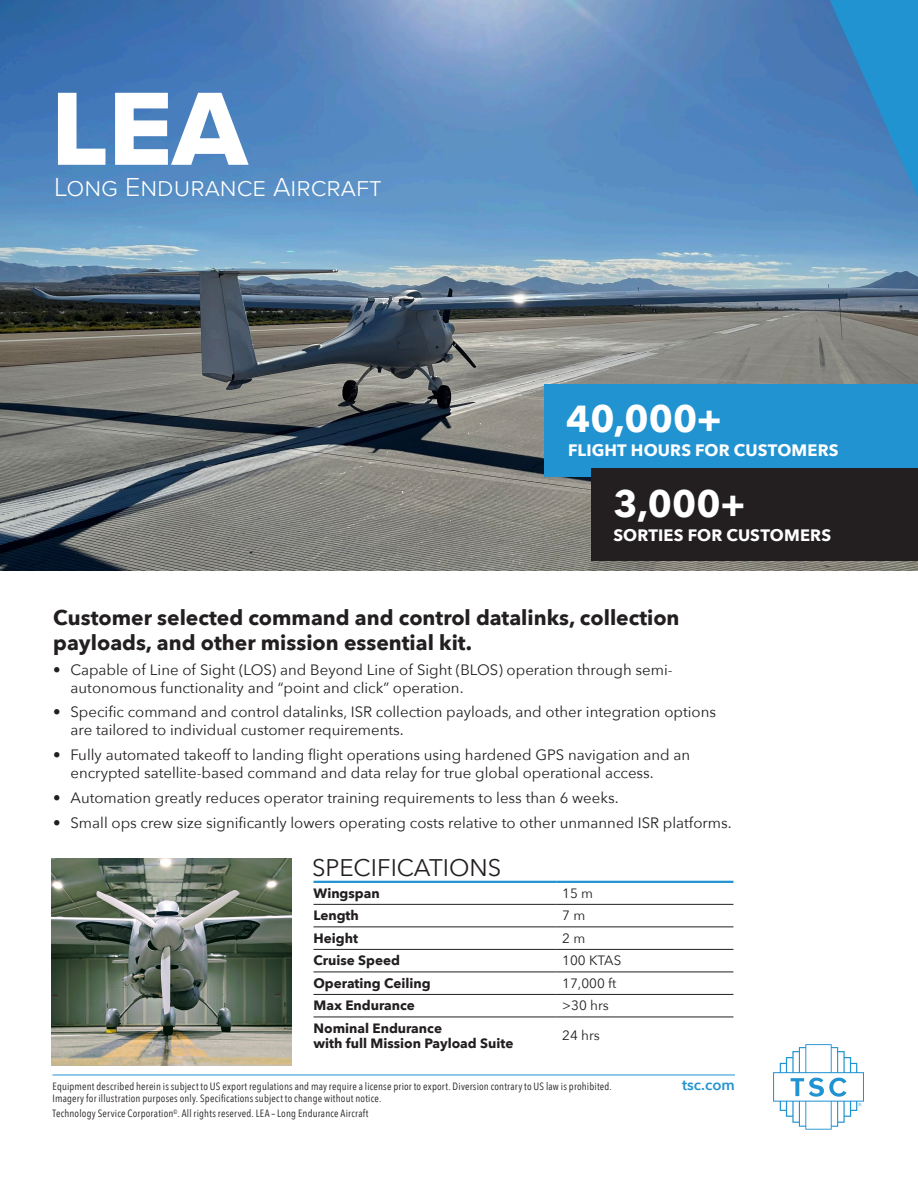
<style>
.page{position:relative;width:918px;height:1188px;background:#fff}
.page>*{position:absolute;margin:0;border:0;box-sizing:border-box;transform-origin:0 0}
.t1{font:108px "Proxima Nova Extrabld";color:#fff}
.t2{font:700 37.5px "Avenir Next";letter-spacing:.005em;color:#fff}
.Sub_Title{font:300 27px "Proxima Nova";color:#fff}
._16pt_Title_Bold{font:24px "Avenir Next";color:#231f20}
.t3{font:700 21px/25.2px "Avenir Next";color:#231f20}
.t4{font:700 16.5px "Avenir Next";letter-spacing:.005em;color:#fff}
.t5{font:15px/18px "Avenir Next";color:#231f20}
.Hyperlink{font:600 15px "Avenir Next";color:#2193d1}
.Paragraph-8pt_Black_Text_Bold{font:700 13.5px/15px "Avenir Next";color:#231f20}
.Table_8pt_no_spacing{font:13.5px "Avenir Next";color:#231f20}
.Legal_Disclaimer_bottom{font:10.5px/12px "Avenir Next Condensed";letter-spacing:.02em;color:#231f20}
</style>
<div class="page">
<img style="left:0;top:0;width:918px;height:570px">
<svg style="left:773px;top:1044px;width:91px;height:86px"></svg>
<svg style="left:830px;top:0;width:88px;height:197px;background:#3688c4"></svg>
<hr style="left:52px;top:1075px;width:683px;height:1px;background:#2193d1">
<hr style="left:314px;top:881px;width:242px;height:2px;background:#2193d1">
<hr style="left:556px;top:881px;width:177px;height:2px;background:#2193d1">
<hr style="left:314px;top:904px;width:242px;height:1px;background:#231f20">
<hr style="left:556px;top:904px;width:177px;height:1px;background:#231f20">
<hr style="left:314px;top:927px;width:242px;height:1px;background:#231f20">
<hr style="left:556px;top:927px;width:177px;height:1px;background:#231f20">
<hr style="left:314px;top:949px;width:242px;height:1px;background:#231f20">
<hr style="left:556px;top:949px;width:177px;height:1px;background:#231f20">
<hr style="left:314px;top:972px;width:242px;height:1px;background:#231f20">
<hr style="left:556px;top:972px;width:177px;height:1px;background:#231f20">
<hr style="left:314px;top:994px;width:242px;height:1px;background:#231f20">
<hr style="left:556px;top:994px;width:177px;height:1px;background:#231f20">
<hr style="left:314px;top:1017px;width:242px;height:1px;background:#231f20">
<hr style="left:556px;top:1017px;width:177px;height:1px;background:#231f20">
<img style="left:51px;top:858px;width:240px;height:207px">
<div style="left:544px;top:384px;width:374px;height:93px;background:#2193d1"></div>
<div style="left:592px;top:468px;width:326px;height:92px;background:#231f20"></div>
<p class="t1" style="left:51px;top:48px;width:198px">LEA</p>
<p class="Sub_Title" style="left:54px;top:167px;width:329px">Long Endurance Aircraft</p>
<p class="t2" style="left:566px;top:387px;width:157px">40,000+</p>
<p class="t4" style="left:568px;top:435px;width:272px">FLIGHT HOURS FOR CUSTOMERS</p>
<p class="t2" style="left:613px;top:472px;width:133px">3,000+</p>
<p class="t4" style="left:613px;top:520px;width:219px">SORTIES FOR CUSTOMERS</p>
<p class="t3" style="left:53px;top:604px;width:628px">Customer selected command and control datalinks, collection payloads, and other mission essential kit.</p>
<p class="t5" style="left:71px;top:660px;width:604px;text-indent:-17px">• Capable of Line of Sight (LOS) and Beyond Line of Sight (BLOS) operation through semi&shy;autonomous functionality and “point and click” operation.</p>
<p class="t5" style="left:71px;top:703px;width:647px;text-indent:-17px">• Specific command and control datalinks, ISR collection payloads, and other integration options are tailored to individual customer requirements.</p>
<p class="t5" style="left:71px;top:745px;width:621px;text-indent:-17px">• Fully automated takeoff to landing flight operations using hardened GPS navigation and an encrypted satellite-based command and data relay for true global operational access.</p>
<p class="t5" style="left:53px;top:788px;width:567px">• Automation greatly reduces operator training requirements to less than 6 weeks.</p>
<p class="t5" style="left:53px;top:813px;width:680px">• Small ops crew size significantly lowers operating costs relative to other unmanned ISR platforms.</p>
<p class="_16pt_Title_Bold" style="left:312px;top:847px;width:191px">SPECIFICATIONS</p>
<p class="Paragraph-8pt_Black_Text_Bold" style="left:314px;top:885px;width:68px">Wingspan</p>
<p class="Table_8pt_no_spacing" style="left:562px;top:882px;width:32px">15 m</p>
<p class="Paragraph-8pt_Black_Text_Bold" style="left:314px;top:908px;width:47px">Length</p>
<p class="Table_8pt_no_spacing" style="left:562px;top:904px;width:25px">7 m</p>
<p class="Paragraph-8pt_Black_Text_Bold" style="left:314px;top:930px;width:46px">Height</p>
<p class="Table_8pt_no_spacing" style="left:562px;top:927px;width:25px">2 m</p>
<p class="Paragraph-8pt_Black_Text_Bold" style="left:314px;top:953px;width:88px">Cruise Speed</p>
<p class="Table_8pt_no_spacing" style="left:562px;top:949px;width:61px">100 KTAS</p>
<p class="Paragraph-8pt_Black_Text_Bold" style="left:314px;top:976px;width:119px">Operating Ceiling</p>
<p class="Table_8pt_no_spacing" style="left:562px;top:972px;width:56px">17,000 ft</p>
<p class="Paragraph-8pt_Black_Text_Bold" style="left:314px;top:998px;width:103px">Max Endurance</p>
<p class="Table_8pt_no_spacing" style="left:562px;top:994px;width:48px">&gt;30 hrs</p>
<p class="Paragraph-8pt_Black_Text_Bold" style="left:314px;top:1021px;width:202px">Nominal Endurance<br>with full Mission Payload Suite</p>
<p class="Table_8pt_no_spacing" style="left:562px;top:1024px;width:39px">24 hrs</p>
<p class="Legal_Disclaimer_bottom" style="left:52px;top:1080px;width:561px">Equipment described herein is subject to US export regulations and may require a license prior to export. Diversion contrary to US law is prohibited.<br>Imagery for illustration purposes only. Specifications subject to change without notice.</p>
<p class="Legal_Disclaimer_bottom" style="left:52px;top:1107px;width:318px">Technology Service Corporation<sup>©</sup>. All rights reserved. LEA – Long Endurance Aircraft</p>
<p class="Hyperlink" style="left:682px;top:1072px;width:54px">tsc.com</p>
</div>
